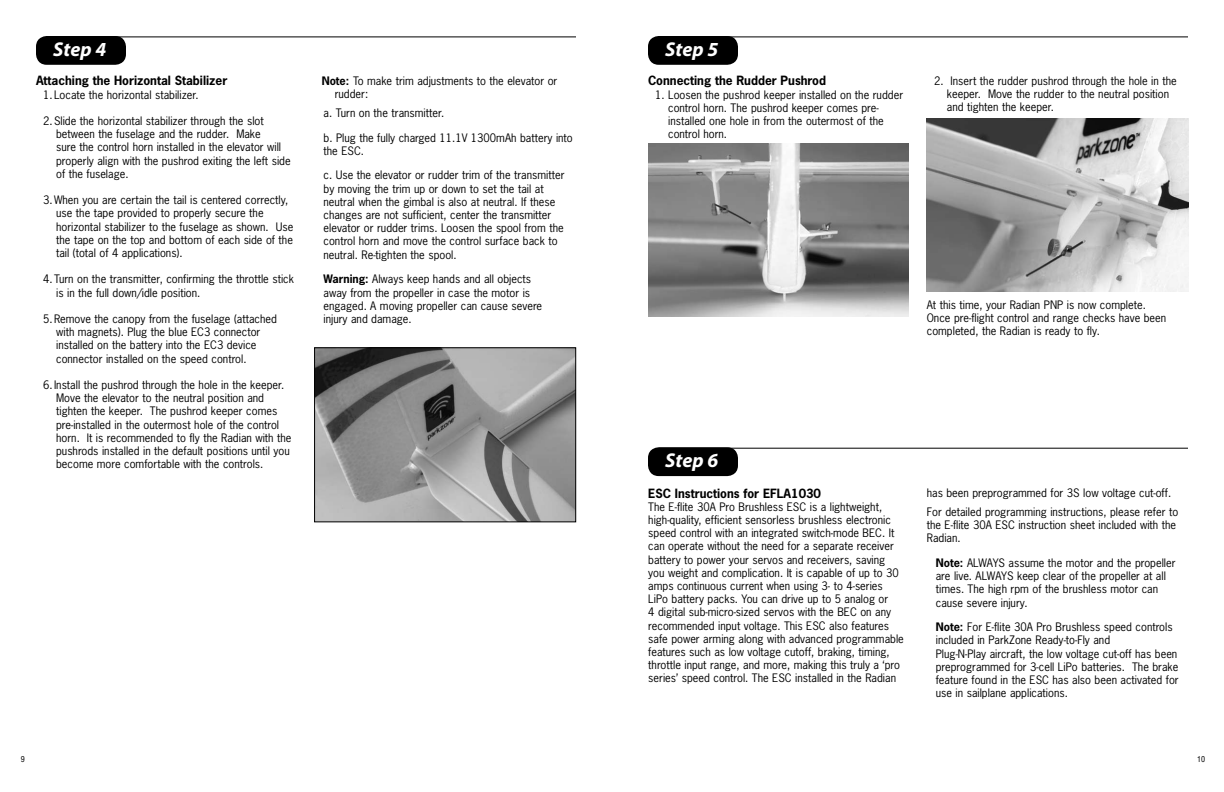
<style>
.page{position:relative;width:1224px;height:792px;background:#fff}
.page>*{position:absolute;margin:0;border:0;box-sizing:border-box;transform-origin:0 0}
.t1{font:italic 700 20px "Myriad";color:#fff}
.t2{font:700 12px "News Gothic Std";color:#000}
.t3{font:11px/13.2px "News Gothic Std";color:#000}
.t4{font:condensed 8px "Helvetica LT Std";color:#000}
.s1{font-weight:700}
</style>
<div class="page">
<div style="left:36px;top:36px;width:90px;height:29px;background:#000;border-radius:11px"></div>
<hr style="left:47px;top:36px;width:529px;height:1px;background:#000">
<img style="left:316px;top:350px;width:258px;height:170px">
<div style="left:314px;top:348px;width:262px;height:174px;border:1px solid #000"></div>
<div style="left:648px;top:36px;width:90px;height:29px;background:#000;border-radius:11px"></div>
<hr style="left:659px;top:36px;width:529px;height:1px;background:#000">
<img style="left:927px;top:119px;width:261px;height:172px">
<img style="left:648px;top:143px;width:261px;height:174px">
<div style="left:648px;top:447px;width:90px;height:29px;background:#000;border-radius:11px"></div>
<hr style="left:659px;top:448px;width:529px;height:1px;background:#000">
<h1 class="t1" style="left:53px;top:39px;width:54px">Step 4</h1>
<h1 class="t1" style="left:665px;top:39px;width:54px">Step 5</h1>
<p class="t2" style="left:648px;top:73px;width:180px">Connecting the Rudder Pushrod</p>
<p class="t3" style="left:668px;top:88px;width:237px;text-indent:-13px">1. Loosen the pushrod keeper installed on the rudder control horn. The pushrod keeper comes pre&shy;installed one hole in from the outermost of the control horn.</p>
<p class="t2" style="left:36px;top:73px;width:193px">Attaching the Horizontal Stabilizer</p>
<p class="t3" style="left:43px;top:88px;width:157px">1.Locate the horizontal stabilizer.</p>
<p class="t3" style="left:56px;top:114px;width:236px;text-indent:-13px">2.Slide the horizontal stabilizer through the slot between the fuselage and the rudder. Make<br>sure the control horn installed in the elevator will properly align with the pushrod exiting the left side of the fuselage.</p>
<p class="t3" style="left:56px;top:193px;width:239px;text-indent:-13px">3.When you are certain the tail is centered correctly, use the tape provided to properly secure the horizontal stabilizer to the fuselage as shown. Use the tape on the top and bottom of each side of the tail (total of 4 applications).</p>
<p class="t3" style="left:56px;top:273px;width:239px;text-indent:-13px">4.Turn on the transmitter, confirming the throttle stick is in the full down/idle position.</p>
<p class="t3" style="left:56px;top:312px;width:222px;text-indent:-13px">5.Remove the canopy from the fuselage (attached with magnets). Plug the blue EC3 connector installed on the battery into the EC3 device connector installed on the speed control.</p>
<p class="t3" style="left:56px;top:378px;width:237px;text-indent:-13px">6.Install the pushrod through the hole in the keeper.<br>Move the elevator to the neutral position and tighten the keeper. The pushrod keeper comes pre-installed in the outermost hole of the control horn. It is recommended to fly the Radian with the pushrods installed in the default positions until you become more comfortable with the controls.</p>
<p class="t3" style="left:335px;top:74px;width:224px;text-indent:-13px"><span class="s1">Note:</span> To make trim adjustments to the elevator or rudder:</p>
<p class="t3" style="left:324px;top:106px;width:122px">a. Turn on the transmitter.</p>
<p class="t3" style="left:324px;top:131px;width:251px">b. Plug the fully charged 11.1V 1300mAh battery into the ESC.</p>
<p class="t3" style="left:324px;top:169px;width:243px">c. Use the elevator or rudder trim of the transmitter by moving the trim up or down to set the tail at neutral when the gimbal is also at neutral. If these changes are not sufficient, center the transmitter elevator or rudder trims. Loosen the spool from the control horn and move the control surface back to neutral. Re-tighten the spool.</p>
<p class="t3" style="left:324px;top:273px;width:220px"><span class="s1">Warning:</span> Always keep hands and all objects away from the propeller in case the motor is engaged. A moving propeller can cause severe injury and damage.</p>
<h1 class="t1" style="left:665px;top:450px;width:54px">Step 6</h1>
<p class="t2" style="left:648px;top:485px;width:174px">ESC Instructions for EFLA1030</p>
<p class="t3" style="left:648px;top:500px;width:257px">The E-flite 30A Pro Brushless ESC is a lightweight, high-quality, efficient sensorless brushless electronic speed control with an integrated switch-mode BEC. It can operate without the need for a separate receiver battery to power your servos and receivers, saving you weight and complication. It is capable of up to 30 amps continuous current when using 3- to 4-series LiPo battery packs. You can drive up to 5 analog or<br>4 digital sub-micro-sized servos with the BEC on any recommended input voltage. This ESC also features safe power arming along with advanced programmable features such as low voltage cutoff, braking, timing, throttle input range, and more, making this truly a ‘pro series’ speed control. The ESC installed in the Radian</p>
<p class="t3" style="left:947px;top:74px;width:231px;text-indent:-13px">2. Insert the rudder pushrod through the hole in the keeper. Move the rudder to the neutral position and tighten the keeper.</p>
<p class="t3" style="left:927px;top:298px;width:241px">At this time, your Radian PNP is now complete.<br>Once pre-flight control and range checks have been completed, the Radian is ready to fly.</p>
<p class="t3" style="left:927px;top:483px;width:253px;line-height:19px">has been preprogrammed for 3S low voltage cut-off.<br>For detailed programming instructions, please refer to</p>
<p class="t3" style="left:927px;top:518px;width:251px">the E-flite 30A ESC instruction sheet included with the<br>Radian.</p>
<p class="t3" style="left:936px;top:556px;width:241px"><span class="s1">Note:</span> ALWAYS assume the motor and the propeller are live. ALWAYS keep clear of the propeller at all times. The high rpm of the brushless motor can cause severe injury.</p>
<p class="t3" style="left:936px;top:620px;width:244px"><span class="s1">Note:</span> For E-flite 30A Pro Brushless speed controls included in ParkZone Ready-to-Fly and<br>Plug-N-Play aircraft, the low voltage cut-off has been preprogrammed for 3-cell LiPo batteries. The brake feature found in the ESC has also been activated for use in sailplane applications.</p>
<p class="t4" style="left:21px;top:754px;width:5px">9</p>
<p class="t4" style="left:1197px;top:754px;width:9px">10</p>
</div>
